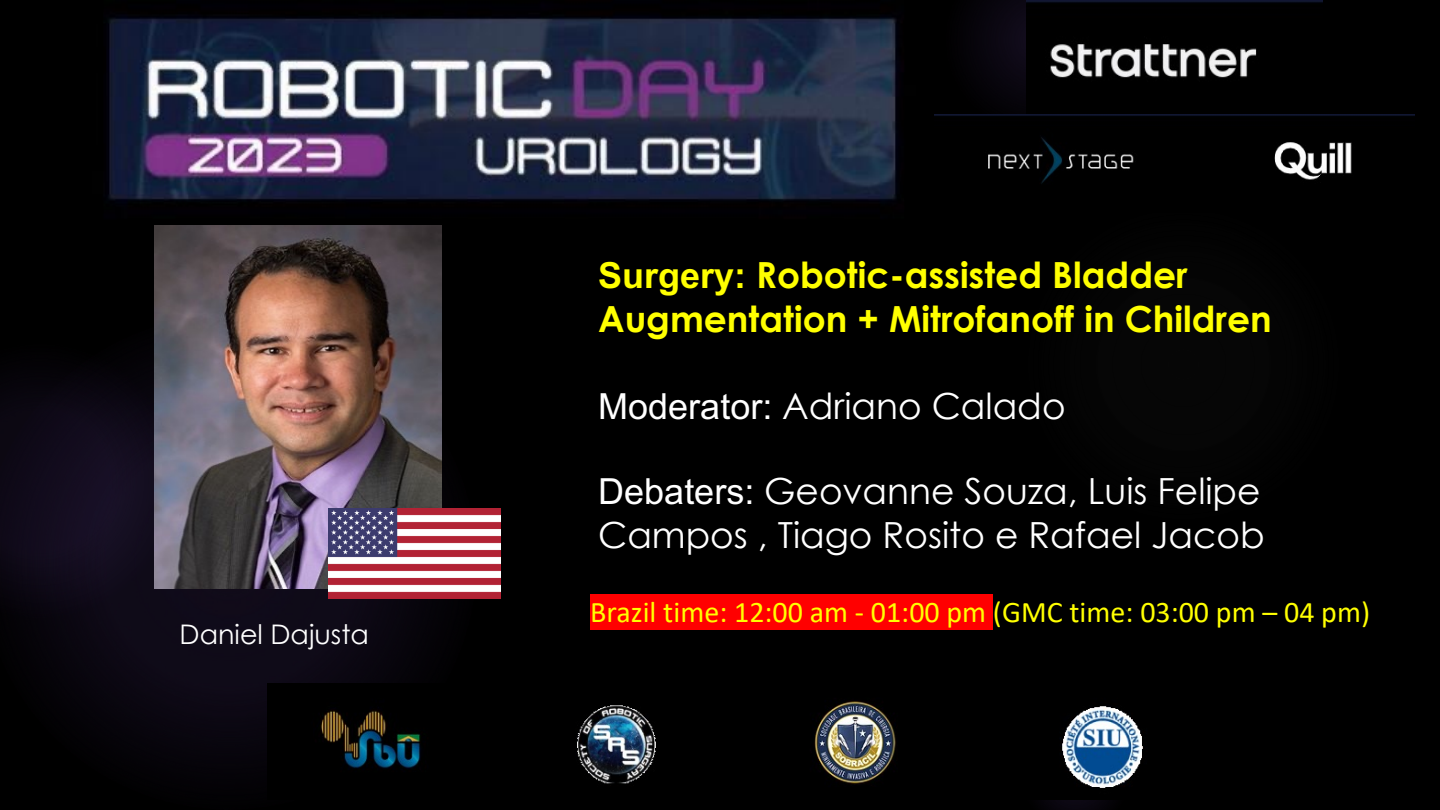
<style>
.page{position:relative;width:1440px;height:810px;background:#000}
.page>*{position:absolute;margin:0;border:0;box-sizing:border-box;transform-origin:0 0}
.t1{font:36px/43.5px "Century Gothic";color:#fff}
.t2{font:700 36px/43.5px "Century Gothic";color:#ff0}
.t3{font:30px "Calibri";color:#ff0}
.t4{font:27px "Century Gothic";color:#fff}
.s1{font-family:"Arial"}
</style>
<div class="page">
<img style="left:0;top:315px;width:477px;height:495px">
<img style="left:0;top:342px;width:180px;height:279px">
<div style="left:1017px;top:213px;width:333px;height:318px;background:#020202"></div>
<img style="left:945px;top:0;width:189px;height:114px">
<img style="left:1017px;top:799px;width:117px;height:11px">
<div style="left:590px;top:594px;width:265px;height:36px;background:#f00"></div>
<div style="left:855px;top:594px;width:9px;height:36px;background:#f00"></div>
<div style="left:864px;top:594px;width:7px;height:36px;background:#f00"></div>
<div style="left:871px;top:594px;width:122px;height:36px;background:#f00"></div>
<img style="left:80px;top:0;width:840px;height:225px">
<img style="left:267px;top:684px;width:918px;height:115px">
<img style="left:1026px;top:1px;width:297px;height:113px">
<img style="left:935px;top:114px;width:479px;height:99px">
<img style="left:155px;top:226px;width:286px;height:362px">
<img style="left:329px;top:508px;width:171px;height:90px">
<p class="t4" style="left:180px;top:617px;width:191px">Daniel Dajusta</p>
<p class="t2" style="left:598px;top:252px;width:675px"><span class="s1">Surgery:</span> Robotic-assisted Bladder<br>Augmentation + Mitrofanoff in Children</p>
<p class="t1" style="left:598px;top:383px;width:469px"><span class="s1">Moderator:</span> Adriano Calado</p>
<p class="t1" style="left:598px;top:468px;width:668px"><span class="s1">Debaters:</span> Geovanne Souza, Luis Felipe<br>Campos , Tiago Rosito e Rafael Jacob</p>
<p class="t3" style="left:590px;top:594px;width:781px">Brazil time: 12:00 am - 01:00 pm (GMC time: 03:00 pm – 04 pm)</p>
</div>
